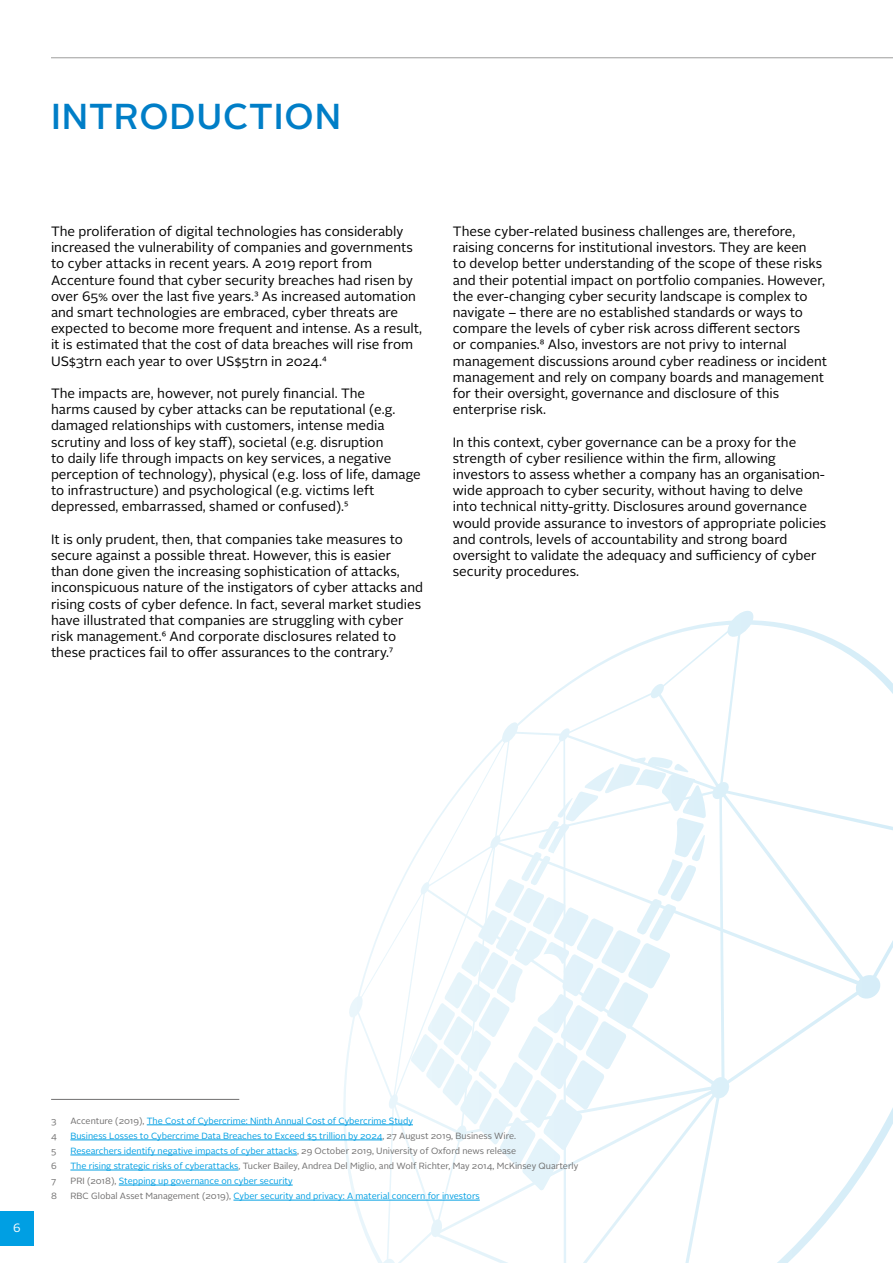
<style>
.page{position:relative;width:893px;height:1263px;background:#fff}
.page>*{position:absolute;margin:0;border:0;box-sizing:border-box;transform-origin:0 0}
.t1{font:500 36px "Alright Sans";letter-spacing:.025em;color:#007ec7}
.t2{font:13.5px/16.2px "Alright Sans";color:#000}
.t3{font:12px "Alright Sans";color:#fff}
.t4{font:9px "Alright Sans";color:#009fe3}
.t5{font:9px "Alright Sans";color:#706f6f}
.s1{color:#706f6f}
.s2{color:#009fe3}
</style>
<div class="page">
<hr style="left:51px;top:57px;width:842px;height:1px;background:#9d9d9c">
<div style="left:0;top:1212px;width:34px;height:34px;background:#009fe3"></div>
<svg style="left:343px;top:611px;width:550px;height:652px"></svg>
<hr style="left:51px;top:1099px;width:188px;height:1px;background:#706f6f">
<hr style="left:147px;top:1124px;width:266px;height:1px;background:#009fe3">
<hr style="left:70px;top:1139px;width:312px;height:1px;background:#009fe3">
<hr style="left:70px;top:1155px;width:227px;height:1px;background:#009fe3">
<hr style="left:70px;top:1170px;width:168px;height:1px;background:#009fe3">
<hr style="left:119px;top:1185px;width:174px;height:1px;background:#009fe3">
<hr style="left:233px;top:1200px;width:247px;height:1px;background:#009fe3">
<h1 class="t1" style="left:51px;top:92px;width:292px">INTRODUCTION</h1>
<p class="t2" style="left:51px;top:223px;width:373px">The proliferation of digital technologies has considerably increased the vulnerability of companies and governments to cyber attacks in recent years. A 2019 report from Accenture found that cyber security breaches had risen by over 65% over the last five years.3 As increased automation and smart technologies are embraced, cyber threats are expected to become more frequent and intense. As a result, it is estimated that the cost of data breaches will rise from US$3trn each year to over US$5trn in 2024.4</p>
<p class="t2" style="left:51px;top:385px;width:371px">The impacts are, however, not purely financial. The<br>harms caused by cyber attacks can be reputational (e.g. damaged relationships with customers, intense media scrutiny and loss of key staff), societal (e.g. disruption<br>to daily life through impacts on key services, a negative perception of technology), physical (e.g. loss of life, damage to infrastructure) and psychological (e.g. victims left depressed, embarrassed, shamed or confused).5</p>
<p class="t2" style="left:51px;top:531px;width:374px">It is only prudent, then, that companies take measures to secure against a possible threat. However, this is easier<br>than done given the increasing sophistication of attacks, inconspicuous nature of the instigators of cyber attacks and rising costs of cyber defence. In fact, several market studies have illustrated that companies are struggling with cyber risk management.6 And corporate disclosures related to these practices fail to offer assurances to the contrary.7</p>
<p class="t2" style="left:453px;top:223px;width:376px">These cyber-related business challenges are, therefore, raising concerns for institutional investors. They are keen<br>to develop better understanding of the scope of these risks and their potential impact on portfolio companies. However, the ever-changing cyber security landscape is complex to navigate – there are no established standards or ways to compare the levels of cyber risk across different sectors<br>or companies.8 Also, investors are not privy to internal management discussions around cyber readiness or incident management and rely on company boards and management for their oversight, governance and disclosure of this enterprise risk.</p>
<p class="t2" style="left:453px;top:434px;width:375px">In this context, cyber governance can be a proxy for the strength of cyber resilience within the firm, allowing investors to assess whether a company has an organisation&shy;wide approach to cyber security, without having to delve into technical nitty-gritty. Disclosures around governance would provide assurance to investors of appropriate policies and controls, levels of accountability and strong board oversight to validate the adequacy and sufficiency of cyber security procedures.</p>
<p class="t3" style="left:13px;top:1220px;width:9px">6</p>
<p class="t5" style="left:51px;top:1115px;width:7px">3</p>
<p class="t4" style="left:70px;top:1115px;width:344px"><span class="s1">Accenture (2019),</span> The Cost of Cybercrime: Ninth Annual Cost of Cybercrime Study</p>
<p class="t5" style="left:51px;top:1130px;width:7px">4</p>
<p class="t4" style="left:70px;top:1130px;width:447px">Business Losses to Cybercrime Data Breaches to Exceed $5 trillion by 2024<span class="s1">, 27 August 2019, Business Wire.</span></p>
<p class="t5" style="left:51px;top:1145px;width:7px">5</p>
<p class="t4" style="left:70px;top:1145px;width:447px">Researchers identify negative impacts of cyber attacks<span class="s1">, 29 October 2019, University of Oxford news release</span></p>
<p class="t5" style="left:51px;top:1160px;width:7px">6</p>
<p class="t5" style="left:70px;top:1160px;width:509px"><span class="s2">The rising strategic risks of cyberattacks</span>, Tucker Bailey, Andrea Del Miglio, and Wolf Richter, May 2014, McKinsey Quarterly</p>
<p class="t5" style="left:51px;top:1175px;width:7px">7</p>
<p class="t4" style="left:70px;top:1175px;width:224px"><span class="s1">PRI (2018),</span> Stepping up governance on cyber security</p>
<p class="t5" style="left:51px;top:1190px;width:7px">8</p>
<p class="t4" style="left:70px;top:1190px;width:411px"><span class="s1">RBC Global Asset Management (2019),</span> Cyber security and privacy: A material concern for investors</p>
</div>
